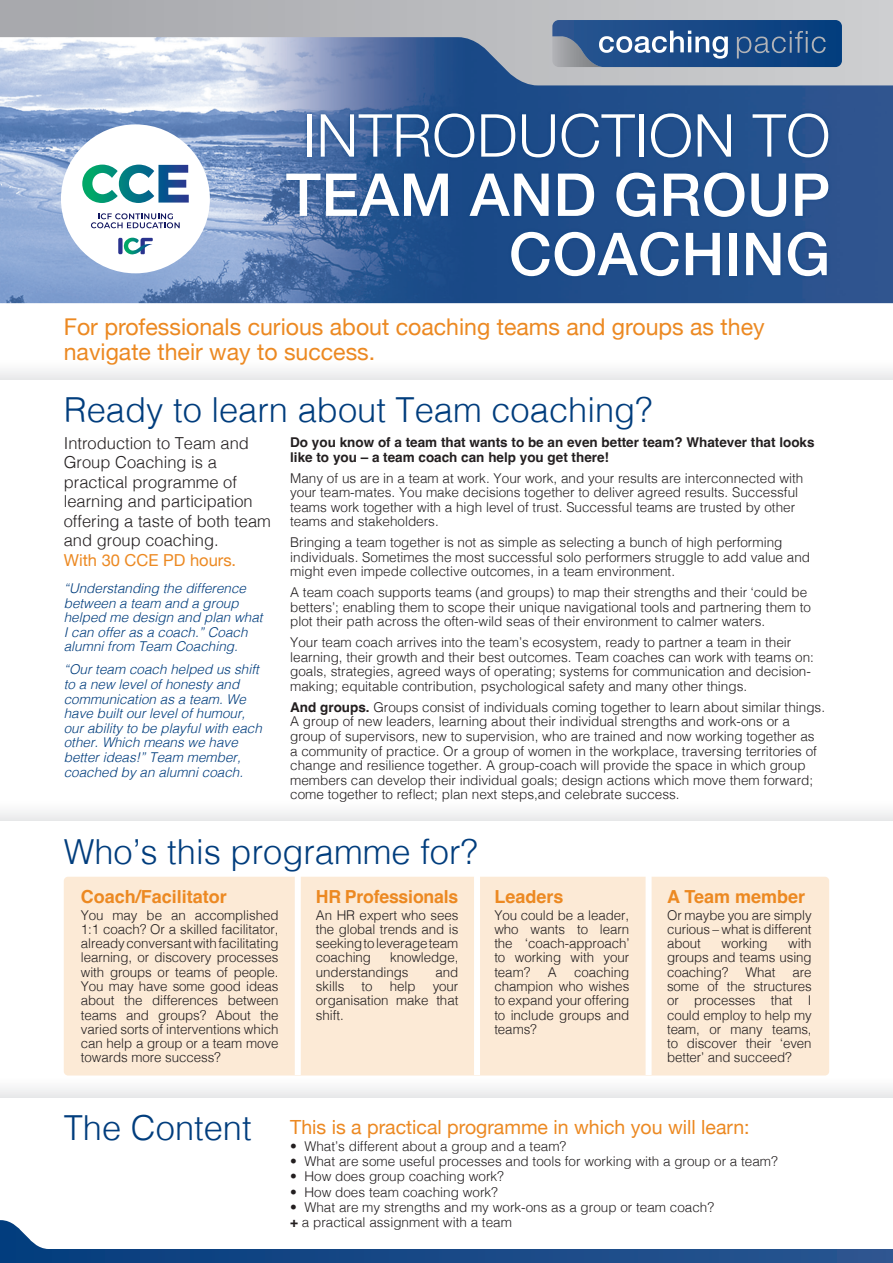
<style>
.page{position:relative;width:893px;height:1263px;background:#fff}
.page>*{position:absolute;margin:0;border:0;box-sizing:border-box;transform-origin:0 0}
.t1{font:500 59.25px/59.2px "Helvetica Neue";letter-spacing:.01em;color:#fff;text-align:right}
.t2{font:300 59.25px "Helvetica Neue";letter-spacing:.01em;color:#fff}
.t3{font:300 34.5px "Helvetica";color:#013d7d}
.t4{font:23.1px/25px "Helvetica Neue";color:#ec8922}
.t5{font:19.5px "Helvetica Neue";color:#ec8922}
.t6{font:700 18px "Helvetica";color:#ec8922}
.t7{font:300 16.5px/19.5px "Helvetica";color:#231f20}
.t8{font:16.5px "Helvetica Neue";color:#ec8922}
.t9{font:300 13.5px/14.2px "Helvetica";color:#231f20;text-align:justify}
.t10{font:italic 300 13.5px/14.5px "Helvetica";color:#013d7d}
.t11{font:700 13.5px/14.5px "Helvetica";color:#231f20}
.s1{font-weight:700}
</style>
<div class="page">
<div style="left:0;top:1075px;width:893px;height:22px;background:#f7f7f8"></div>
<div style="left:0;top:798px;width:893px;height:23px;background:linear-gradient(to right,#f6f6f7,#f6f6f7)"></div>
<svg style="left:0;top:85px;width:893px;height:219px;background:#6383b3"></svg>
<svg style="left:0;top:0;width:893px;height:85px;background:#b0b7c5"></svg>
<div style="left:282px;top:110px;width:550px;height:170px;background:#013d7d;opacity:.5"></div>
<div style="left:0;top:357px;width:893px;height:22px;background:#f8f8f9"></div>
<div style="left:64px;top:877px;width:765px;height:198px;background:#fcead6;border-radius:4px"></div>
<div style="left:295px;top:875px;width:6px;height:200px;background:#fff"></div>
<div style="left:646px;top:875px;width:6px;height:200px;background:#fff"></div>
<div style="left:474px;top:875px;width:6px;height:200px;background:#fff"></div>
<svg style="left:0;top:1220px;width:893px;height:43px"></svg>
<div style="left:61px;top:124px;width:149px;height:149px;background:#fff;border-radius:50%"></div>
<svg style="left:91px;top:213px;width:89px;height:15px"></svg>
<svg style="left:82px;top:165px;width:107px;height:38px"></svg>
<div style="left:118px;top:238px;width:5px;height:16px;background:#29338e;border-radius:2px"></div>
<svg style="left:124px;top:238px;width:29px;height:17px"></svg>
<svg style="left:552px;top:20px;width:290px;height:47px;background:#376093"></svg>
<h1 class="t2" style="left:303px;top:88px;width:529px">INTRODUCTION TO</h1>
<h1 class="t1" style="left:286px;top:160px;width:546px">TEAM AND GROUP<br>COACHING</h1>
<h3 class="t4" style="left:64px;top:316px;width:702px">For professionals curious about coaching teams and groups as they navigate their way to success.</h3>
<h2 class="t3" style="left:64px;top:381px;width:590px">Ready to learn about Team coaching?</h2>
<p class="t7" style="left:64px;top:432px;width:209px">Introduction to Team and<br>Group Coaching is a practical programme of learning and participation offering a taste of both team and group coaching.</p>
<p class="t8" style="left:64px;top:548px;width:174px">With 30 CCE PD hours.</p>
<p class="t10" style="left:64px;top:580px;width:200px">“Understanding the difference between a team and a group helped me design and plan what<br>I can offer as a coach.” Coach alumni from Team Coaching.</p>
<p class="t10" style="left:64px;top:661px;width:200px">“Our team coach helped us shift to a new level of honesty and communication as a team. We have built our level of humour, our ability to be playful with each other. Which means we have better ideas!” Team member, coached by an alumni coach.</p>
<p class="t11" style="left:290px;top:437px;width:526px">Do you know of a team that wants to be an even better team? Whatever that looks like to you – a team coach can help you get there!</p>
<p class="t9" style="left:290px;top:470px;width:515px;text-align:left">Many of us are in a team at work. Your work, and your results are interconnected with your team-mates. You make decisions together to deliver agreed results. Successful teams work together with a high level of trust. Successful teams are trusted by other teams and stakeholders.</p>
<p class="t9" style="left:290px;top:534px;width:521px;text-align:left">Bringing a team together is not as simple as selecting a bunch of high performing individuals. Sometimes the most successful solo performers struggle to add value and might even impede collective outcomes, in a team environment.</p>
<p class="t9" style="left:290px;top:584px;width:522px;text-align:left">A team coach supports teams (and groups) to map their strengths and their ‘could be betters’; enabling them to scope their unique navigational tools and partnering them to plot their path across the often-wild seas of their environment to calmer waters.</p>
<p class="t9" style="left:290px;top:634px;width:525px;text-align:left">Your team coach arrives into the team’s ecosystem, ready to partner a team in their learning, their growth and their best outcomes. Team coaches can work with teams on: goals, strategies, agreed ways of operating; systems for communication and decision&shy;making; equitable contribution, psychological safety and many other things.</p>
<p class="t9" style="left:290px;top:699px;width:536px;text-align:left"><span class="s1">And groups.</span> Groups consist of individuals coming together to learn about similar things.<br>A group of new leaders, learning about their individual strengths and work-ons or a group of supervisors, new to supervision, who are trained and now working together as a community of practice. Or a group of women in the workplace, traversing territories of change and resilience together. A group-coach will provide the space in which group members can develop their individual goals; design actions which move them forward; come together to reflect; plan next steps,and celebrate success.</p>
<h2 class="t3" style="left:64px;top:822px;width:416px">Who’s this programme for?</h2>
<h3 class="t6" style="left:81px;top:886px;width:148px">Coach/Facilitator</h3>
<p class="t9" style="left:81px;top:907px;width:199px">You may be an accomplished 1:1 coach? Or a skilled facilitator, already conversant with facilitating learning, or discovery processes with groups or teams of people.<br>You may have some good ideas about the differences between teams and groups? About the varied sorts of interventions which can help a group or a team move towards more success?</p>
<h3 class="t6" style="left:316px;top:886px;width:144px">HR Professionals</h3>
<p class="t9" style="left:316px;top:907px;width:144px">An HR expert who sees the global trends and is seeking to leverage team coaching</p>
<h3 class="t6" style="left:494px;top:886px;width:71px">Leaders</h3>
<p class="t9" style="left:494px;top:907px;width:137px">You could be a leader, who wants to learn the ‘coach-approach’ to working with your team?</p>
<h3 class="t6" style="left:667px;top:886px;width:140px">A Team member</h3>
<p class="t9" style="left:667px;top:907px;width:146px">Or maybe you are simply curious – what is different about</p>
<p class="t9" style="left:667px;top:935px;width:146px;text-indent:121px">with groups and teams using coaching?</p>
<p class="t9" style="left:721px;top:935px;width:47px">working</p>
<p class="t9" style="left:316px;top:949px;width:144px;text-indent:74px">knowledge, understandings</p>
<p class="t9" style="left:436px;top:964px;width:24px">and</p>
<p class="t9" style="left:494px;top:964px;width:137px;text-indent:80px">coaching champion who wishes to expand your offering to include groups and teams?</p>
<p class="t9" style="left:548px;top:964px;width:10px">A</p>
<p class="t9" style="left:745px;top:964px;width:32px">What</p>
<p class="t9" style="left:667px;top:964px;width:146px;text-indent:126px">are some of the structures or processes that I could employ to help my team, or many teams, to discover their ‘even better’ and succeed?</p>
<p class="t9" style="left:316px;top:978px;width:30px">skills</p>
<p class="t9" style="left:362px;top:978px;width:13px">to</p>
<p class="t9" style="left:390px;top:978px;width:27px">help</p>
<p class="t9" style="left:316px;top:978px;width:144px;text-indent:117px">your organisation make that shift.</p>
<h2 class="t3" style="left:64px;top:1098px;width:189px">The Content</h2>
<h3 class="t5" style="left:290px;top:1113px;width:461px">This is a practical programme in which you will learn:</h3>
<p class="t9" style="left:290px;top:1138px;width:278px">• What’s different about a group and a team?</p>
<p class="t9" style="left:290px;top:1153px;width:489px">• What are some useful processes and tools for working with a group or a team?</p>
<p class="t9" style="left:290px;top:1168px;width:215px">• How does group coaching work?</p>
<p class="t9" style="left:290px;top:1184px;width:209px">• How does team coaching work?</p>
<p class="t9" style="left:290px;top:1198px;width:425px;line-height:15.1px">• What are my strengths and my work-ons as a group or team coach? <span class="s1">+</span> a practical assignment with a team</p>
</div>
